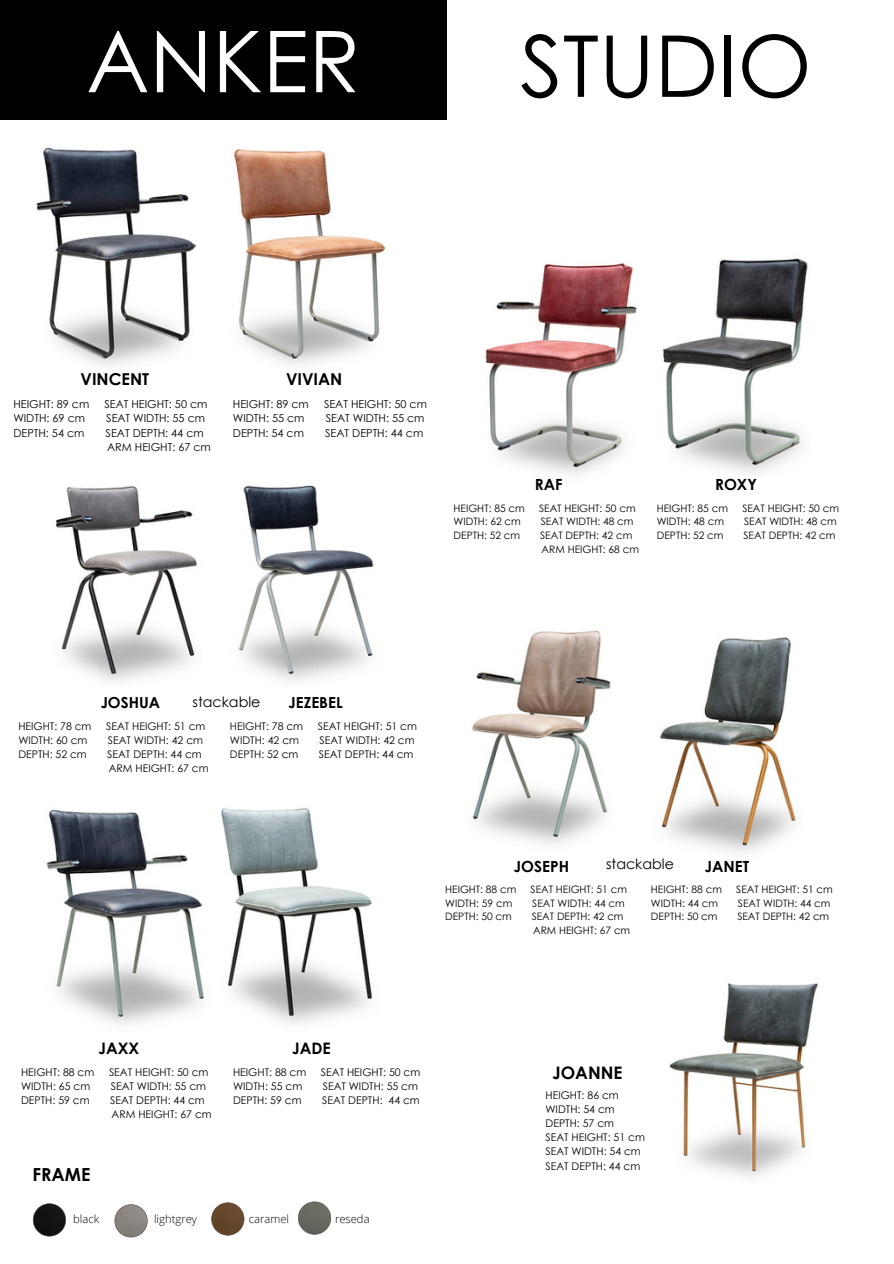
<style>
.page{position:relative;width:894px;height:1264px;background:#fff}
.page>*{position:absolute;margin:0;border:0;box-sizing:border-box;transform-origin:0 0}
.t1{font:85.2px "Century Gothic";color:#000}
.t2{font:85.2px "Century Gothic";color:#fff}
.t3{font:700 18px "Century Gothic";color:#000}
.t4{font:700 17.25px "Century Gothic";color:#000}
.t5{font:700 16.35px "Century Gothic";color:#000}
.t6{font:700 15.75px "Century Gothic";color:#000}
.t7{font:700 15.45px "Century Gothic";color:#000}
.t8{font:700 15.3px "Century Gothic";color:#000}
.t9{font:700 15.15px "Century Gothic";color:#000}
.t10{font:14.25px "Century Gothic";color:#000}
.t11{font:300 11.25px "Open Sans";color:#000}
.t12{font:10.95px "Century Gothic";color:#000}
.t13{font:10.5px "Century Gothic";color:#000}
.t14{font:10.2px "Century Gothic";color:#000}
</style>
<div class="page">
<div style="left:0;top:0;width:446px;height:119px;background:#000"></div>
<img style="left:234px;top:149px;width:150px;height:216px">
<img style="left:221px;top:808px;width:152px;height:216px">
<img style="left:659px;top:637px;width:139px;height:216px">
<img style="left:46px;top:809px;width:158px;height:215px">
<img style="left:238px;top:485px;width:136px;height:196px">
<img style="left:669px;top:983px;width:149px;height:194px">
<img style="left:471px;top:630px;width:140px;height:215px">
<img style="left:56px;top:485px;width:141px;height:196px">
<img style="left:485px;top:263px;width:152px;height:211px">
<img style="left:662px;top:258px;width:146px;height:215px">
<img style="left:36px;top:147px;width:161px;height:219px">
<svg style="left:33px;top:1203px;width:33px;height:33px"></svg>
<svg style="left:114px;top:1204px;width:34px;height:33px"></svg>
<svg style="left:211px;top:1202px;width:33px;height:33px"></svg>
<svg style="left:298px;top:1201px;width:33px;height:33px"></svg>
<p class="t2" style="left:86px;top:7px;width:275px">ANKER</p>
<p class="t1" style="left:520px;top:11px;width:293px">STUDIO</p>
<p class="t5" style="left:80px;top:368px;width:70px">VINCENT</p>
<p class="t12" style="left:13px;top:396px;width:77px">HEIGHT: 89 cm</p>
<p class="t12" style="left:104px;top:396px;width:104px">SEAT HEIGHT: 50 cm</p>
<h4 class="t12" style="left:13px;top:411px;width:73px">WIDTH: 69 cm</h4>
<h3 class="t12" style="left:106px;top:411px;width:100px">SEAT WIDTH: 55 cm</h3>
<h3 class="t12" style="left:13px;top:425px;width:72px">DEPTH: 54 cm</h3>
<h3 class="t12" style="left:106px;top:425px;width:99px">SEAT DEPTH: 44 cm</h3>
<p class="t12" style="left:107px;top:440px;width:105px">ARM HEIGHT: 67 cm</p>
<p class="t5" style="left:286px;top:368px;width:58px">VIVIAN</p>
<p class="t12" style="left:233px;top:396px;width:77px">HEIGHT: 89 cm</p>
<p class="t12" style="left:324px;top:396px;width:104px">SEAT HEIGHT: 50 cm</p>
<p class="t12" style="left:233px;top:411px;width:73px">WIDTH: 55 cm</p>
<p class="t12" style="left:326px;top:411px;width:100px">SEAT WIDTH: 55 cm</p>
<p class="t12" style="left:233px;top:425px;width:72px">DEPTH: 54 cm</p>
<p class="t12" style="left:325px;top:425px;width:99px">SEAT DEPTH: 44 cm</p>
<p class="t7" style="left:535px;top:474px;width:29px">RAF</p>
<p class="t14" style="left:453px;top:501px;width:73px">HEIGHT: 85 cm</p>
<p class="t14" style="left:539px;top:501px;width:98px">SEAT HEIGHT: 50 cm</p>
<p class="t14" style="left:453px;top:515px;width:69px">WIDTH: 62 cm</p>
<h3 class="t14" style="left:540px;top:515px;width:94px">SEAT WIDTH: 48 cm</h3>
<h3 class="t14" style="left:453px;top:528px;width:68px">DEPTH: 52 cm</h3>
<h3 class="t14" style="left:540px;top:528px;width:94px">SEAT DEPTH: 42 cm</h3>
<p class="t14" style="left:541px;top:542px;width:99px">ARM HEIGHT: 68 cm</p>
<p class="t7" style="left:715px;top:474px;width:43px">ROXY</p>
<p class="t14" style="left:656px;top:501px;width:73px">HEIGHT: 85 cm</p>
<p class="t14" style="left:742px;top:501px;width:98px">SEAT HEIGHT: 50 cm</p>
<p class="t14" style="left:656px;top:515px;width:69px">WIDTH: 48 cm</p>
<p class="t14" style="left:743px;top:515px;width:94px">SEAT WIDTH: 48 cm</p>
<p class="t14" style="left:656px;top:528px;width:68px">DEPTH: 52 cm</p>
<p class="t14" style="left:743px;top:528px;width:94px">SEAT DEPTH: 42 cm</p>
<p class="t10" style="left:192px;top:693px;width:69px">stackable</p>
<p class="t9" style="left:101px;top:693px;width:61px">JOSHUA</p>
<p class="t9" style="left:288px;top:693px;width:56px">JEZEBEL</p>
<p class="t13" style="left:230px;top:719px;width:75px">HEIGHT: 78 cm</p>
<p class="t13" style="left:318px;top:719px;width:101px">SEAT HEIGHT: 51 cm</p>
<p class="t13" style="left:230px;top:733px;width:71px">WIDTH: 42 cm</p>
<p class="t13" style="left:319px;top:733px;width:97px">SEAT WIDTH: 42 cm</p>
<p class="t13" style="left:230px;top:747px;width:70px">DEPTH: 52 cm</p>
<p class="t13" style="left:319px;top:747px;width:96px">SEAT DEPTH: 44 cm</p>
<h2 class="t13" style="left:18px;top:719px;width:75px">HEIGHT: 78 cm</h2>
<h2 class="t13" style="left:106px;top:719px;width:101px">SEAT HEIGHT: 51 cm</h2>
<p class="t13" style="left:18px;top:733px;width:71px">WIDTH: 60 cm</p>
<p class="t13" style="left:108px;top:733px;width:97px">SEAT WIDTH: 42 cm</p>
<p class="t13" style="left:18px;top:747px;width:70px">DEPTH: 52 cm</p>
<p class="t13" style="left:107px;top:747px;width:96px">SEAT DEPTH: 44 cm</p>
<p class="t13" style="left:109px;top:761px;width:101px">ARM HEIGHT: 67 cm</p>
<p class="t10" style="left:606px;top:854px;width:69px">stackable</p>
<h3 class="t8" style="left:514px;top:856px;width:57px">JOSEPH</h3>
<p class="t14" style="left:445px;top:882px;width:73px">HEIGHT: 88 cm</p>
<p class="t14" style="left:530px;top:882px;width:98px">SEAT HEIGHT: 51 cm</p>
<p class="t14" style="left:445px;top:896px;width:69px">WIDTH: 59 cm</p>
<p class="t14" style="left:532px;top:896px;width:94px">SEAT WIDTH: 44 cm</p>
<p class="t14" style="left:445px;top:910px;width:68px">DEPTH: 50 cm</p>
<p class="t14" style="left:531px;top:910px;width:93px">SEAT DEPTH: 42 cm</p>
<p class="t14" style="left:533px;top:923px;width:99px">ARM HEIGHT: 67 cm</p>
<p class="t8" style="left:704px;top:856px;width:46px">JANET</p>
<p class="t14" style="left:650px;top:882px;width:73px">HEIGHT: 88 cm</p>
<p class="t14" style="left:736px;top:882px;width:98px">SEAT HEIGHT: 51 cm</p>
<p class="t14" style="left:650px;top:896px;width:69px">WIDTH: 44 cm</p>
<p class="t14" style="left:737px;top:896px;width:94px">SEAT WIDTH: 44 cm</p>
<p class="t14" style="left:650px;top:910px;width:68px">DEPTH: 50 cm</p>
<p class="t14" style="left:737px;top:910px;width:93px">SEAT DEPTH: 42 cm</p>
<h3 class="t6" style="left:99px;top:1037px;width:42px">JAXX</h3>
<p class="t13" style="left:21px;top:1065px;width:75px">HEIGHT: 88 cm</p>
<p class="t13" style="left:109px;top:1065px;width:101px">SEAT HEIGHT: 50 cm</p>
<p class="t13" style="left:21px;top:1079px;width:71px">WIDTH: 65 cm</p>
<p class="t13" style="left:111px;top:1079px;width:97px">SEAT WIDTH: 55 cm</p>
<p class="t13" style="left:21px;top:1093px;width:70px">DEPTH: 59 cm</p>
<p class="t13" style="left:110px;top:1093px;width:96px">SEAT DEPTH: 44 cm</p>
<p class="t13" style="left:112px;top:1107px;width:101px">ARM HEIGHT: 67 cm</p>
<p class="t3" style="left:32px;top:1162px;width:59px">FRAME</p>
<h4 class="t6" style="left:292px;top:1037px;width:40px">JADE</h4>
<h3 class="t13" style="left:233px;top:1065px;width:75px">HEIGHT: 88 cm</h3>
<h3 class="t13" style="left:321px;top:1065px;width:101px">SEAT HEIGHT: 50 cm</h3>
<h3 class="t13" style="left:233px;top:1079px;width:71px">WIDTH: 55 cm</h3>
<p class="t13" style="left:322px;top:1079px;width:97px">SEAT WIDTH: 55 cm</p>
<p class="t13" style="left:233px;top:1093px;width:70px">DEPTH: 59 cm</p>
<p class="t13" style="left:322px;top:1093px;width:99px">SEAT DEPTH: 44 cm</p>
<h1 class="t11" style="left:73px;top:1210px;width:27px">black</h1>
<h2 class="t11" style="left:335px;top:1210px;width:36px">reseda</h2>
<p class="t11" style="left:154px;top:1210px;width:44px">lightgrey</p>
<p class="t11" style="left:249px;top:1210px;width:42px">caramel</p>
<p class="t4" style="left:552px;top:1061px;width:71px">JOANNE</p>
<p class="t13" style="left:545px;top:1088px;width:75px">HEIGHT: 86 cm</p>
<p class="t13" style="left:545px;top:1102px;width:71px">WIDTH: 54 cm</p>
<p class="t13" style="left:545px;top:1116px;width:70px">DEPTH: 57 cm</p>
<p class="t13" style="left:545px;top:1130px;width:101px">SEAT HEIGHT: 51 cm</p>
<p class="t13" style="left:545px;top:1144px;width:97px">SEAT WIDTH: 54 cm</p>
<h2 class="t13" style="left:545px;top:1158px;width:96px">SEAT DEPTH: 44 cm</h2>
</div>
